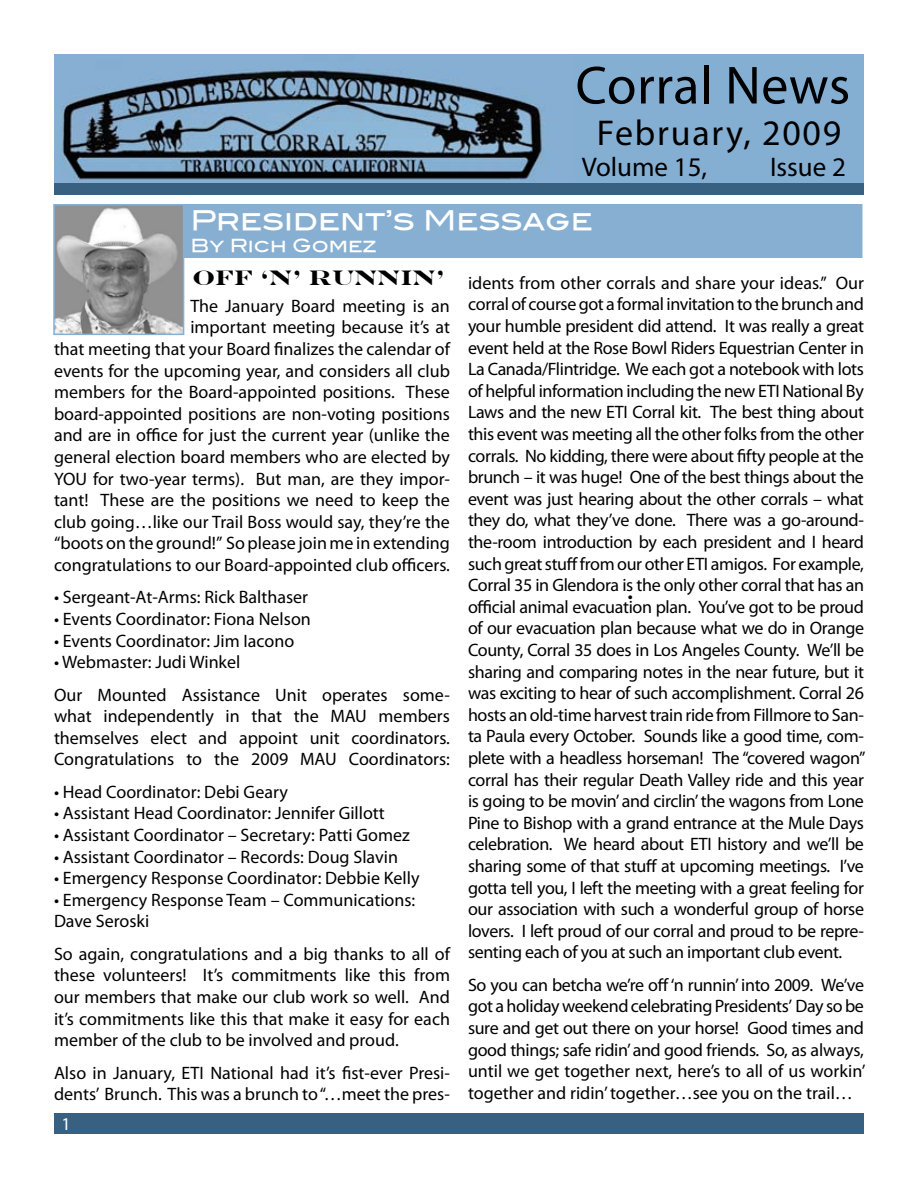
<style>
.page{position:relative;width:918px;height:1188px;background:#fff}
.page>*{position:absolute;margin:0;border:0;box-sizing:border-box;transform-origin:0 0}
.t1{font:54px "Myriad Pro";letter-spacing:.01em;color:#000}
.t2{font:36px "Myriad Pro";letter-spacing:.05em;color:#000}
.t3{font:27px "Blair Md ITCTT Medium";color:#fff}
.t4{font:27px "Myriad Pro";color:#000}
.t5{font:18px/21.6px "Myriad Pro";color:#000;text-align:justify}
.t6{font:18px "Blair Md ITCTT Medium";color:#fff}
</style>
<div class="page">
<div style="left:54px;top:1113px;width:810px;height:21px;background:#386181"></div>
<div style="left:54px;top:182px;width:810px;height:13px;background:#386181"></div>
<div style="left:183px;top:203px;width:680px;height:56px;background:#86afd2"></div>
<div style="left:182px;top:202px;width:682px;height:58px;border:2px solid #fff"></div>
<img style="left:56px;top:207px;width:125px;height:125px">
<div style="left:53px;top:204px;width:131px;height:131px;border:2px solid #86afd2"></div>
<div style="left:54px;top:54px;width:810px;height:129px;background:#85afd2"></div>
<img style="left:62px;top:69px;width:481px;height:112px">
<h1 class="t1" style="left:576px;top:52px;width:276px">Corral News</h1>
<h2 class="t2" style="left:597px;top:111px;width:246px">February, 2009</h2>
<h3 class="t4" style="left:582px;top:151px;width:127px">Volume 1 5,</h3>
<h3 class="t4" style="left:770px;top:151px;width:77px">Issue 2</h3>
<h3 class="t3" style="left:190px;top:198px;width:404px">President’s Message</h3>
<p class="t6" style="left:190px;top:230px;width:188px">By Rich Gomez</p>
<p class="t5" style="left:468px;top:272px;width:399px;text-indent:-276px"><sup>OFF</sup> <sup>‘N’</sup> <sup>RUNNIN’</sup> idents from other corrals and share your ideas.” Our corral of course got a formal invitation to the brunch and your humble president did attend. It was really a great event held at the Rose Bowl Riders Equestrian Center in La Canada/Flintridge. We each got a notebook with lots of helpful information including the new ETI National By Laws and the new ETI Corral kit. The best thing about this event was meeting all the other folks from the other corrals. No kidding, there were about fifty people at the brunch – it was huge! One of the best things about the event was just hearing about the other corrals – what they do, what they’ve done. There was a go-around&shy;the-room introduction by each president and I heard such great stuff from our other ETI amigos. For example, Corral 35 in Glendora is the only other corral that has an official animal evacuation plan. You’ve got to be proud of our evacuation plan because what we do in Orange County, Corral 35 does in Los Angeles County. We’ll be sharing and comparing notes in the near future, but it was exciting to hear of such accomplishment. Corral 26 hosts an old-time harvest train ride from Fillmore to San&shy;ta Paula every October. Sounds like a good time, com&shy;plete with a headless horseman! The “covered wagon” corral has their regular Death Valley ride and this year is going to be movin’ and circlin’ the wagons from Lone Pine to Bishop with a grand entrance at the Mule Days celebration. We heard about ETI history and we’ll be sharing some of that stuff at upcoming meetings. I’ve gotta tell you, I left the meeting with a great feeling for our association with such a wonderful group of horse lovers. I left proud of our corral and proud to be repre&shy;senting each of you at such an important club event.</p>
<p class="t5" style="left:468px;top:974px;width:399px">So you can betcha we’re off ‘n runnin’ into 2009. We’ve got a holiday weekend celebrating Presidents’ Day so be sure and get out there on your horse! Good times and good things; safe ridin’ and good friends. So, as always, until we get together next, here’s to all of us workin’ together and ridin’ together…see you on the trail…</p>
<p class="t5" style="left:54px;top:295px;width:398px;text-align:right">The January Board meeting is an<br>important meeting because it’s at<br>that meeting that your Board finalizes the calendar of events for the upcoming year, and considers all club members for the Board-appointed positions. These board-appointed positions are non-voting positions and are in office for just the current year (unlike the general election board members who are elected by YOU for two-year terms). But man, are they impor&shy;tant! These are the positions we need to keep the club going…like our Trail Boss would say, they’re the “boots on the ground!” So please join me in extending congratulations to our Board-appointed club officers.</p>
<p class="t5" style="left:54px;top:586px;width:256px">• Sergeant-At-Arms: Rick Balthaser</p>
<p class="t5" style="left:54px;top:608px;width:258px">• Events Coordinator: Fiona Nelson</p>
<p class="t5" style="left:54px;top:629px;width:242px">• Events Coordinator: Jim Iacono</p>
<p class="t5" style="left:54px;top:646px;width:398px;line-height:32.4px">• Webmaster: Judi Winkel<br>Our Mounted Assistance Unit operates some-</p>
<p class="t5" style="left:54px;top:705px;width:397px">what independently in that the MAU members themselves elect and appoint unit coordinators.<br>Congratulations to the 2009 MAU Coordinators:</p>
<p class="t5" style="left:54px;top:781px;width:235px">• Head Coordinator: Debi Geary</p>
<p class="t5" style="left:54px;top:802px;width:332px">• Assistant Head Coordinator: Jennifer Gillott</p>
<p class="t5" style="left:54px;top:824px;width:357px">• Assistant Coordinator – Secretary: Patti Gomez</p>
<p class="t5" style="left:54px;top:845px;width:346px">• Assistant Coordinator – Records: Doug Slavin</p>
<p class="t5" style="left:54px;top:867px;width:367px">• Emergency Response Coordinator: Debbie Kelly</p>
<p class="t5" style="left:54px;top:889px;width:363px">• Emergency Response Team – Communications:<br>Dave Seroski</p>
<p class="t5" style="left:54px;top:943px;width:398px">So again, congratulations and a big thanks to all of these volunteers! It’s commitments like this from our members that make our club work so well. And it’s commitments like this that make it easy for each member of the club to be involved and proud.</p>
<p class="t5" style="left:54px;top:1061px;width:398px">Also in January, ETI National had it’s fist-ever Presi&shy;dents’ Brunch. This was a brunch to “…meet the pres-</p>
<p class="t5" style="left:628px;top:585px;width:7px">•</p>
</div>
